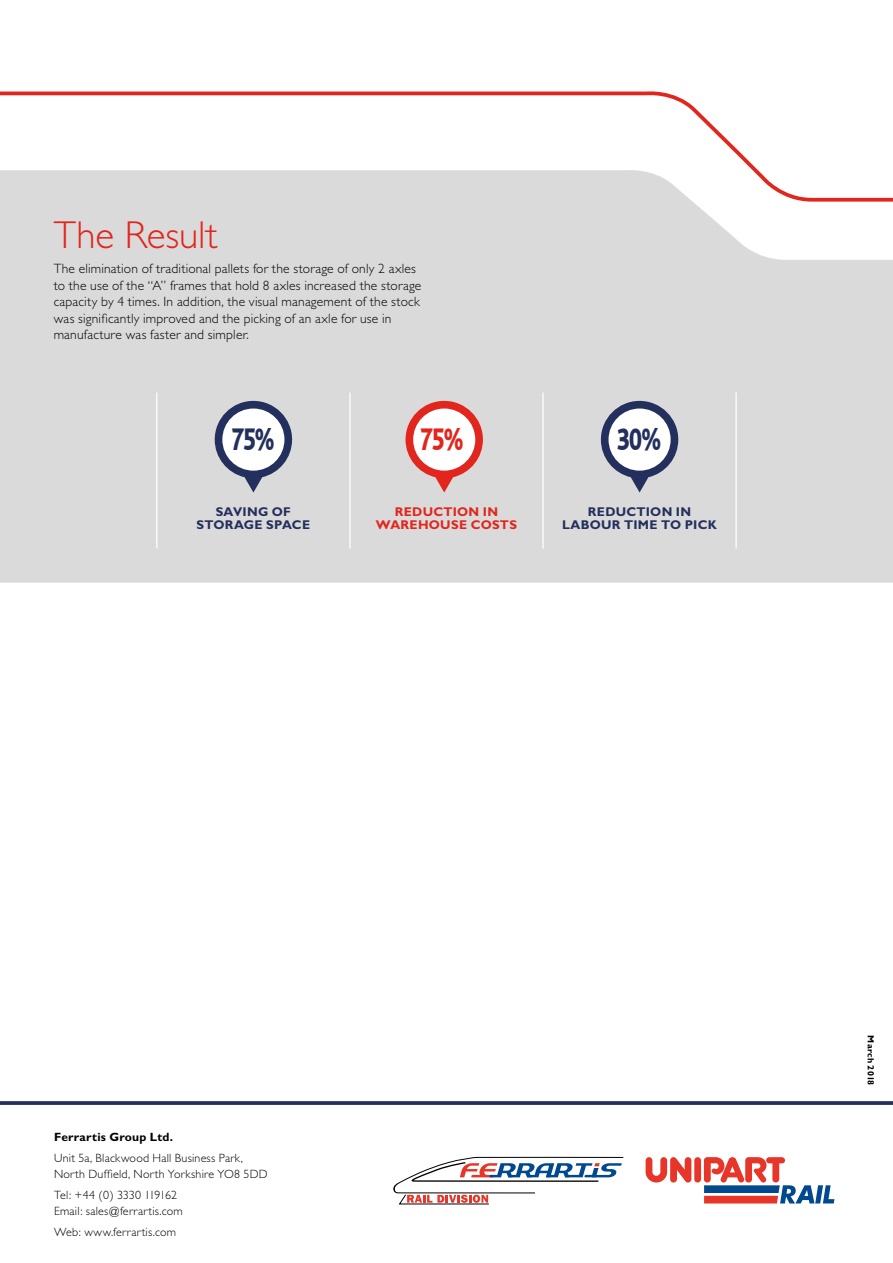
<style>
.page{position:relative;width:893px;height:1263px;background:#fff}
.page>*{position:absolute;margin:0;border:0;box-sizing:border-box;transform-origin:0 0}
.t1{font:300 39px "Gill Sans";letter-spacing:-.005em;color:#e2251d}
.t2{font:800 32.85px "Bliss";color:#232f5d;scale:.7 1}
.t3{font:800 32.85px "Bliss";color:#e2251d;scale:.7 1}
.t4{font:300 13.5px/16.5px "Gill Sans";letter-spacing:.015em;color:#000}
.t5{font:700 12.75px/12.8px "Gill Sans";letter-spacing:.02em;color:#232f5d;text-align:center}
.t6{font:700 12.75px/12.8px "Gill Sans";letter-spacing:.02em;color:#e2251d;text-align:center}
.t7{font:300 12px/16.5px "Gill Sans";letter-spacing:.02em;color:#000}
.t8{font:700 12px "Gill Sans";letter-spacing:.02em;color:#000}
.t9{font:700 9px "Gill Sans";letter-spacing:.03em;color:#000}
</style>
<div class="page">
<div style="left:0;top:203px;width:893px;height:380px;background:#dadada"></div>
<svg style="left:0;top:1101px;width:893px;height:4px;background:#303b66"></svg>
<svg style="left:0;top:91px;width:893px;height:112px"></svg>
<svg style="left:646px;top:1157px;width:188px;height:46px"></svg>
<svg style="left:393px;top:1157px;width:231px;height:48px"></svg>
<svg style="left:215px;top:401px;width:77px;height:91px;background:#898fa3"></svg>
<svg style="left:601px;top:401px;width:77px;height:91px;background:#8a8fa3"></svg>
<div style="left:222px;top:408px;width:62px;height:63px;background:#fff;border-radius:50%"></div>
<div style="left:608px;top:408px;width:63px;height:63px;background:#fff;border-radius:50%"></div>
<svg style="left:406px;top:401px;width:77px;height:91px;background:#dd8a86"></svg>
<div style="left:413px;top:408px;width:62px;height:63px;background:#fff;border-radius:50%"></div>
<hr style="left:349px;top:392px;width:2px;height:157px;background:#fff">
<hr style="left:735px;top:392px;width:2px;height:157px;background:#fff">
<hr style="left:542px;top:392px;width:2px;height:157px;background:#fff">
<hr style="left:156px;top:392px;width:1px;height:157px;background:#fff">
<h1 class="t1" style="left:54px;top:213px;width:165px">The Result</h1>
<p class="t4" style="left:54px;top:261px;width:369px">The elimination of traditional pallets for the storage of only 2 axles to the use of the “A” frames that hold 8 axles increased the storage capacity by 4 times. In addition, the visual management of the stock was significantly improved and the picking of an axle for use in manufacture was faster and simpler.</p>
<h2 class="t2" style="left:231px;top:422px;width:65px">75%</h2>
<h2 class="t3" style="left:420px;top:422px;width:65px">75%</h2>
<h2 class="t2" style="left:617px;top:422px;width:66px">30%</h2>
<p class="t5" style="left:197px;top:505px;width:115px">SAVING OF<br>STORAGE SPACE</p>
<p class="t5" style="left:562px;top:505px;width:156px">REDUCTION IN<br>LABOUR TIME TO PICK</p>
<p class="t6" style="left:376px;top:505px;width:143px">REDUCTION IN<br>WAREHOUSE COSTS</p>
<p class="t8" style="left:54px;top:1130px;width:121px">Ferrartis Group Ltd.</p>
<p class="t7" style="left:54px;top:1149px;width:215px">Unit 5a, Blackwood Hall Business Park,<br>North Duffield, North Yorkshire YO8 5DD</p>
<p class="t7" style="left:54px;top:1187px;width:130px">Tel: +44 (0) 3330 119162<br>Email: sales@ferrartis.com</p>
<p class="t7" style="left:54px;top:1224px;width:124px">Web: www.ferrartis.com</p>
<p class="t9" style="left:876px;top:1035px;width:52px;rotate:90deg">March 2018</p>
</div>
